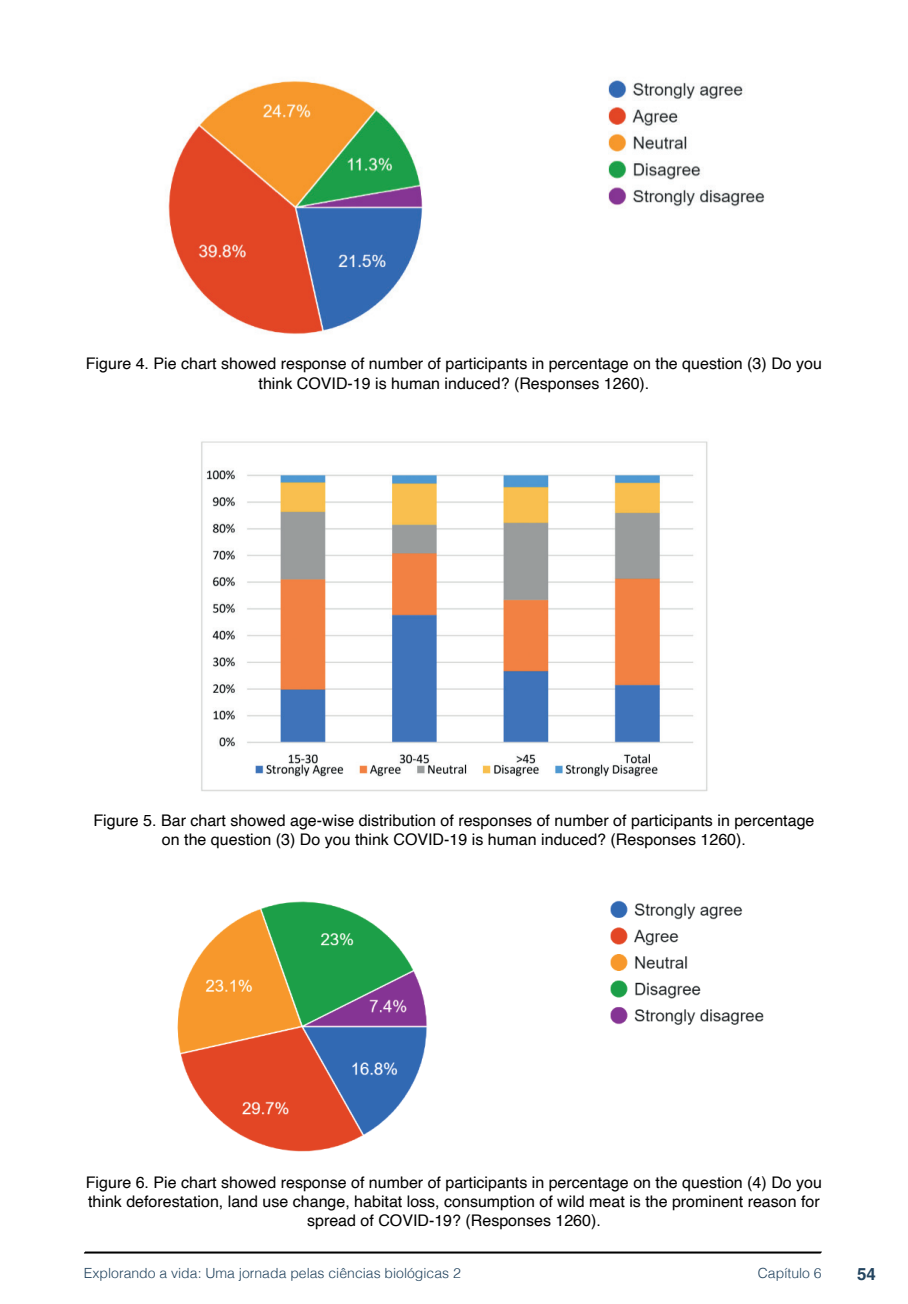
<style>
.page{position:relative;width:908px;height:1304px;background:#fff}
.page>*{position:absolute;margin:0;border:0;box-sizing:border-box;transform-origin:0 0}
.t1{font:700 16.8px "Helvetica";color:#23445f}
.imagens_graf_tab{font:16px/19.2px "Helvetica";color:#000;text-align:center}
.t2{font:300 14px "Helvetica";color:#23445f}
</style>
<div class="page">
<svg style="left:84px;top:1251px;width:737px;height:3px;background:#515151"></svg>
<img style="left:168px;top:80px;width:597px;height:254px">
<img style="left:201px;top:441px;width:507px;height:351px">
<img style="left:177px;top:900px;width:587px;height:252px">
<p class="imagens_graf_tab" style="left:86px;top:355px;width:737px">Figure 4. Pie chart showed response of number of participants in percentage on the question (3) Do you think COVID-19 is human induced? (Responses 1260).</p>
<p class="imagens_graf_tab" style="left:93px;top:811px;width:722px">Figure 5. Bar chart showed age-wise distribution of responses of number of participants in percentage on the question (3) Do you think COVID-19 is human induced? (Responses 1260).</p>
<p class="imagens_graf_tab" style="left:86px;top:1173px;width:737px">Figure 6. Pie chart showed response of number of participants in percentage on the question (4) Do you think deforestation, land use change, habitat loss, consumption of wild meat is the prominent reason for spread of COVID-19? (Responses 1260).</p>
<p class="t2" style="left:84px;top:1261px;width:378px">Explorando a vida: Uma jornada pelas ciências biológicas 2</p>
<p class="t2" style="left:757px;top:1261px;width:65px">Capítulo 6</p>
<p class="t1" style="left:856px;top:1264px;width:20px">54</p>
</div>
